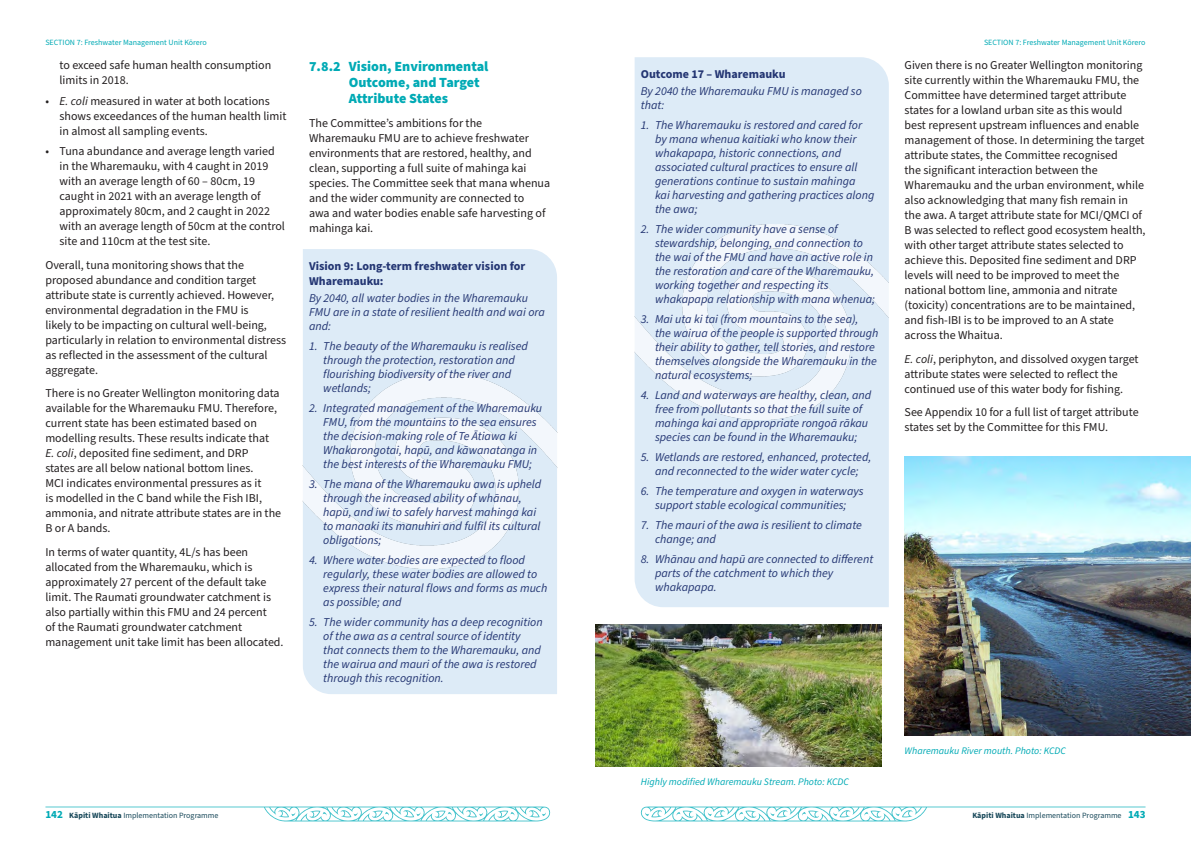
<style>
.page{position:relative;width:1191px;height:842px;background:#fff}
.page>*{position:absolute;margin:0;border:0;box-sizing:border-box;transform-origin:0 0}
._09_body_sub_2{font:900 14px/16px "Source Sans Pro";color:#00aab5}
.Body_Copy_01{font:12px/15px "Source Sans Pro";color:#231f20}
.italic_table_bullet_1{font:italic 12px/14px "Source Sans Pro";color:#243673}
.Table_Copy_Blue{font:italic 12px/14px "Source Sans Pro";color:#243673}
.body_sub_3{font:700 12px/15px "Source Sans Pro";color:#243673}
._06_figure_title{font:italic 10px "Source Sans Pro";color:#00aab5}
.t1{font:8px "Source Sans Pro";color:#1a4a5b}
.t2{font:8px "Source Sans Pro";color:#00aab5}
.s1{font-style:italic}
.s2{font-weight:700;font-size:11px;color:#00aab5}
.s3{font-weight:700}
</style>
<div class="page">
<div style="left:303px;top:249px;width:254px;height:445px;background:#ddebf7"></div>
<img style="left:303px;top:373px;width:254px;height:195px">
<div style="left:634px;top:57px;width:255px;height:550px;background:#ddebf7"></div>
<img style="left:634px;top:224px;width:255px;height:195px">
<svg style="left:45px;top:806px;width:506px;height:15px"></svg>
<svg style="left:640px;top:806px;width:505px;height:15px"></svg>
<img style="left:904px;top:456px;width:287px;height:279px">
<img style="left:595px;top:625px;width:287px;height:141px">
<p class="t2" style="left:45px;top:37px;width:163px">SECTION 7: Freshwater Management Unit Kōrero</p>
<p class="t2" style="left:984px;top:37px;width:163px">SECTION 7: Freshwater Management Unit Kōrero</p>
<p class="Body_Copy_01" style="left:60px;top:58px;width:213px">to exceed safe human health consumption limits in 2018.</p>
<p class="Body_Copy_01" style="left:60px;top:94px;width:228px;text-indent:-14px">• <span class="s1">E. coli</span> measured in water at both locations shows exceedances of the human health limit in almost all sampling events.</p>
<p class="Body_Copy_01" style="left:60px;top:144px;width:227px;text-indent:-14px">• Tuna abundance and average length varied in the Wharemauku, with 4 caught in 2019 with an average length of 60 – 80cm, 19 caught in 2021 with an average length of approximately 80cm, and 2 caught in 2022 with an average length of 50cm at the control site and 110cm at the test site.</p>
<p class="Body_Copy_01" style="left:45px;top:258px;width:242px">Overall, tuna monitoring shows that the proposed abundance and condition target attribute state is currently achieved. However, environmental degradation in the FMU is<br>likely to be impacting on cultural well-being, particularly in relation to environmental distress as reflected in the assessment of the cultural aggregate.</p>
<p class="Body_Copy_01" style="left:45px;top:386px;width:237px">There is no Greater Wellington monitoring data available for the Wharemauku FMU. Therefore, current state has been estimated based on modelling results. These results indicate that<br><span class="s1">E. coli</span>, deposited fine sediment, and DRP<br>states are all below national bottom lines.<br>MCI indicates environmental pressures as it<br>is modelled in the C band while the Fish IBI, ammonia, and nitrate attribute states are in the B or A bands.</p>
<p class="Body_Copy_01" style="left:45px;top:545px;width:240px">In terms of water quantity, 4L/s has been allocated from the Wharemauku, which is approximately 27 percent of the default take limit. The Raumati groundwater catchment is also partially within this FMU and 24 percent<br>of the Raumati groundwater catchment management unit take limit has been allocated.</p>
<p class="Body_Copy_01" style="left:904px;top:58px;width:242px">Given there is no Greater Wellington monitoring site currently within the Wharemauku FMU, the Committee have determined target attribute states for a lowland urban site as this would best represent upstream influences and enable management of those. In determining the target attribute states, the Committee recognised<br>the significant interaction between the Wharemauku and the urban environment, while also acknowledging that many fish remain in the awa. A target attribute state for MCI/QMCI of B was selected to reflect good ecosystem health, with other target attribute states selected to achieve this. Deposited fine sediment and DRP levels will need to be improved to meet the national bottom line, ammonia and nitrate (toxicity) concentrations are to be maintained, and fish-IBI is to be improved to an A state across the Whaitua.</p>
<p class="Body_Copy_01" style="left:904px;top:351px;width:236px"><span class="s1">E. coli</span>, periphyton, and dissolved oxygen target attribute states were selected to reflect the continued use of this water body for fishing.</p>
<p class="Body_Copy_01" style="left:904px;top:405px;width:235px">See Appendix 10 for a full list of target attribute states set by the Committee for this FMU.</p>
<p class="_09_body_sub_2" style="left:349px;top:59px;width:141px;text-indent:-40px">7.8.2 Vision, Environmental<br>Outcome, and Target<br>Attribute States</p>
<p class="Body_Copy_01" style="left:309px;top:115px;width:242px">The Committee’s ambitions for the Wharemauku FMU are to achieve freshwater environments that are restored, healthy, and clean, supporting a full suite of mahinga kai species. The Committee seek that mana whenua and the wider community are connected to<br>awa and water bodies enable safe harvesting of mahinga kai.</p>
<p class="body_sub_3" style="left:309px;top:259px;width:218px">Vision 9: Long-term freshwater vision for<br>Wharemauku:</p>
<p class="Table_Copy_Blue" style="left:309px;top:291px;width:237px">By 2040, all water bodies in the Wharemauku<br>FMU are in a state of resilient health and wai ora and:</p>
<p class="italic_table_bullet_1" style="left:323px;top:339px;width:206px;text-indent:-14px">1. The beauty of the Wharemauku is realised through the protection, restoration and flourishing biodiversity of the river and wetlands;</p>
<p class="italic_table_bullet_1" style="left:323px;top:401px;width:220px;text-indent:-14px">2. Integrated management of the Wharemauku FMU, from the mountains to the sea ensures the decision-making role of Te Ātiawa ki Whakarongotai, hapū, and kāwanatanga in the best interests of the Wharemauku FMU;</p>
<p class="italic_table_bullet_1" style="left:323px;top:477px;width:220px;text-indent:-14px">3. The mana of the Wharemauku awa is upheld through the increased ability of whānau, hapū, and iwi to safely harvest mahinga kai to manaaki its manuhiri and fulfil its cultural obligations;</p>
<p class="italic_table_bullet_1" style="left:323px;top:553px;width:226px;text-indent:-14px">4. Where water bodies are expected to flood regularly, these water bodies are allowed to express their natural flows and forms as much as possible; and</p>
<p class="italic_table_bullet_1" style="left:323px;top:615px;width:221px;text-indent:-14px">5. The wider community has a deep recognition of the awa as a central source of identity that connects them to the Wharemauku, and the wairua and mauri of the awa is restored through this recognition.</p>
<p class="body_sub_3" style="left:641px;top:67px;width:146px">Outcome 17 – Wharemauku</p>
<p class="Table_Copy_Blue" style="left:641px;top:84px;width:223px">By 2040 the Wharemauku FMU is managed so that:</p>
<p class="italic_table_bullet_1" style="left:655px;top:118px;width:221px;text-indent:-14px">1. The Wharemauku is restored and cared for by mana whenua kaitiaki who know their whakapapa, historic connections, and associated cultural practices to ensure all generations continue to sustain mahinga<br>kai harvesting and gathering practices along the awa;</p>
<p class="italic_table_bullet_1" style="left:655px;top:222px;width:221px;text-indent:-14px">2. The wider community have a sense of stewardship, belonging, and connection to the wai of the FMU and have an active role in the restoration and care of the Wharemauku, working together and respecting its whakapapa relationship with mana whenua;</p>
<p class="italic_table_bullet_1" style="left:655px;top:312px;width:225px;text-indent:-14px">3. Mai uta ki tai (from mountains to the sea),<br>the wairua of the people is supported through their ability to gather, tell stories, and restore themselves alongside the Wharemauku in the natural ecosystems;</p>
<p class="italic_table_bullet_1" style="left:655px;top:388px;width:218px;text-indent:-14px">4. Land and waterways are healthy, clean, and free from pollutants so that the full suite of mahinga kai and appropriate rongoā rākau species can be found in the Wharemauku;</p>
<p class="italic_table_bullet_1" style="left:641px;top:450px;width:232px;text-align:center">5. Wetlands are restored, enhanced, protected, and reconnected to the wider water cycle;</p>
<p class="italic_table_bullet_1" style="left:641px;top:484px;width:224px;text-align:center">6. The temperature and oxygen in waterways support stable ecological communities;</p>
<p class="italic_table_bullet_1" style="left:655px;top:518px;width:208px;text-indent:-14px">7. The mauri of the awa is resilient to climate change; and</p>
<p class="italic_table_bullet_1" style="left:655px;top:552px;width:220px;text-indent:-14px">8. Whānau and hapū are connected to different parts of the catchment to which they whakapapa.</p>
<p class="_06_figure_title" style="left:641px;top:775px;width:210px">Highly modified Wharemauku Stream. Photo: KCDC</p>
<p class="_06_figure_title" style="left:904px;top:744px;width:163px">Wharemauku River mouth. Photo: KCDC</p>
<p class="t1" style="left:45px;top:810px;width:175px"><span class="s2">142</span> <span class="s3">Kāpiti Whaitua</span> Implementation Programme</p>
<p class="t1" style="left:972px;top:810px;width:175px"><span class="s3">Kāpiti Whaitua</span> Implementation Programme <span class="s2">143</span></p>
</div>
